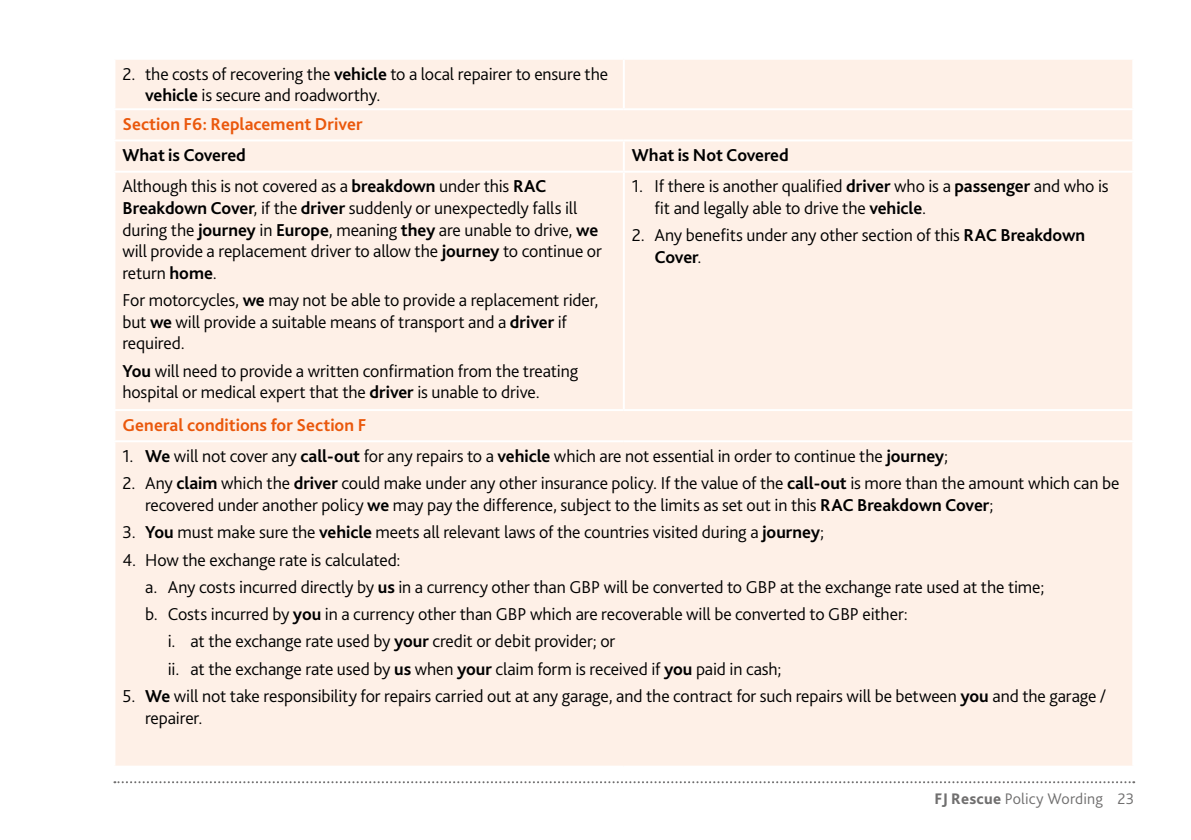
<style>
.page{position:relative;width:1191px;height:840px;background:#fff}
.page>*{position:absolute;margin:0;border:0;box-sizing:border-box;transform-origin:0 0}
.t1{font:300 18px/21.6px "Bliss Pro";letter-spacing:-.01em;color:#000}
.t2{font:700 18px "Bliss Pro";letter-spacing:.005em;color:#ea580c}
.t3{font:700 18px "Bliss Pro";letter-spacing:-.005em;color:#000}
.t4{font:300 16px "Bliss Pro";letter-spacing:.01em;color:#706f6f}
.s1{font-weight:700}
.s2{font-weight:800}
</style>
<div class="page">
<svg style="left:114px;top:781px;width:1020px;height:1px"></svg>
<div style="left:115px;top:60px;width:1017px;height:705px;background:#fef0e7"></div>
<hr style="left:623px;top:60px;width:2px;height:48px;background:#fff">
<hr style="left:113px;top:108px;width:511px;height:2px;background:#fff">
<hr style="left:624px;top:108px;width:510px;height:2px;background:#fff">
<hr style="left:113px;top:139px;width:511px;height:2px;background:#fff">
<hr style="left:624px;top:139px;width:510px;height:2px;background:#fff">
<hr style="left:623px;top:141px;width:2px;height:29px;background:#fff">
<hr style="left:113px;top:170px;width:511px;height:2px;background:#fff">
<hr style="left:624px;top:170px;width:510px;height:2px;background:#fff">
<hr style="left:623px;top:172px;width:2px;height:237px;background:#fff">
<hr style="left:113px;top:409px;width:511px;height:2px;background:#fff">
<hr style="left:624px;top:409px;width:510px;height:2px;background:#fff">
<hr style="left:113px;top:440px;width:511px;height:2px;background:#fff">
<hr style="left:624px;top:440px;width:510px;height:2px;background:#fff">
<p class="t1" style="left:145px;top:62px;width:464px;text-indent:-23px">2. the costs of recovering the <span class="s1">vehicle</span> to a local repairer to ensure the <span class="s1">vehicle</span> is secure and roadworthy.</p>
<p class="t2" style="left:122px;top:113px;width:242px">Section F6: Replacement Driver</p>
<p class="t3" style="left:122px;top:144px;width:125px">What is Covered</p>
<p class="t3" style="left:632px;top:144px;width:158px">What is Not Covered</p>
<p class="t1" style="left:122px;top:175px;width:481px">Although this is not covered as a <span class="s1">breakdown</span> under this <span class="s1">RAC Breakdown Cover</span>, if the <span class="s1">driver</span> suddenly or unexpectedly falls ill during the <span class="s1">journey</span> in <span class="s1">Europe</span>, meaning <span class="s1">they</span> are unable to drive, <span class="s1">we </span>will provide a replacement driver to allow the <span class="s1">journey</span> to continue or return <span class="s1">home</span>.</p>
<p class="t1" style="left:122px;top:289px;width:477px">For motorcycles, <span class="s1">we</span> may not be able to provide a replacement rider, but <span class="s1">we</span> will provide a suitable means of transport and a <span class="s1">driver</span> if required.</p>
<p class="t1" style="left:122px;top:359px;width:457px"><span class="s1">You</span> will need to provide a written confirmation from the treating hospital or medical expert that the <span class="s1">driver</span> is unable to drive.</p>
<p class="t1" style="left:654px;top:175px;width:455px;text-indent:-23px">1. If there is another qualified <span class="s1">driver</span> who is a <span class="s1">passenger</span> and who is fit and legally able to drive the <span class="s1">vehicle</span>.</p>
<p class="t1" style="left:654px;top:224px;width:432px;text-indent:-23px">2. Any benefits under any other section of this <span class="s1">RAC Breakdown<br>Cover</span>.</p>
<p class="t2" style="left:122px;top:413px;width:245px">General conditions for Section F</p>
<p class="t1" style="left:122px;top:444px;width:827px">1. <span class="s1">We</span> will not cover any <span class="s1">call-out</span> for any repairs to a <span class="s1">vehicle</span> which are not essential in order to continue the <span class="s1">journey</span>;</p>
<p class="t1" style="left:145px;top:472px;width:975px;text-indent:-23px">2. Any <span class="s1">claim</span> which the <span class="s1">driver</span> could make under any other insurance policy. If the value of the <span class="s1">call-out</span> is more than the amount which can be recovered under another policy <span class="s1">we</span> may pay the difference, subject to the limits as set out in this <span class="s1">RAC Breakdown Cover</span>;</p>
<p class="t1" style="left:122px;top:520px;width:703px">3. <span class="s1">You</span> must make sure the <span class="s1">vehicle</span> meets all relevant laws of the countries visited during a <span class="s1">journey</span>;</p>
<p class="t1" style="left:122px;top:548px;width:280px">4. How the exchange rate is calculated:</p>
<p class="t1" style="left:145px;top:575px;width:900px">a. Any costs incurred directly by <span class="s1">us</span> in a currency other than GBP will be converted to GBP at the exchange rate used at the time;</p>
<p class="t1" style="left:145px;top:602px;width:764px">b. Costs incurred by <span class="s1">you</span> in a currency other than GBP which are recoverable will be converted to GBP either:</p>
<p class="t1" style="left:168px;top:630px;width:449px">i. at the exchange rate used by <span class="s1">your</span> credit or debit provider; or</p>
<p class="t1" style="left:168px;top:657px;width:615px">ii. at the exchange rate used by <span class="s1">us</span> when <span class="s1">your</span> claim form is received if <span class="s1">you</span> paid in cash;</p>
<p class="t1" style="left:145px;top:684px;width:962px;text-indent:-23px">5. <span class="s1">We</span> will not take responsibility for repairs carried out at any garage, and the contract for such repairs will be between <span class="s1">you</span> and the garage / repairer.</p>
<p class="t4" style="left:934px;top:788px;width:201px"><span class="s2">FJ Rescue</span> Policy Wording 23</p>
</div>
